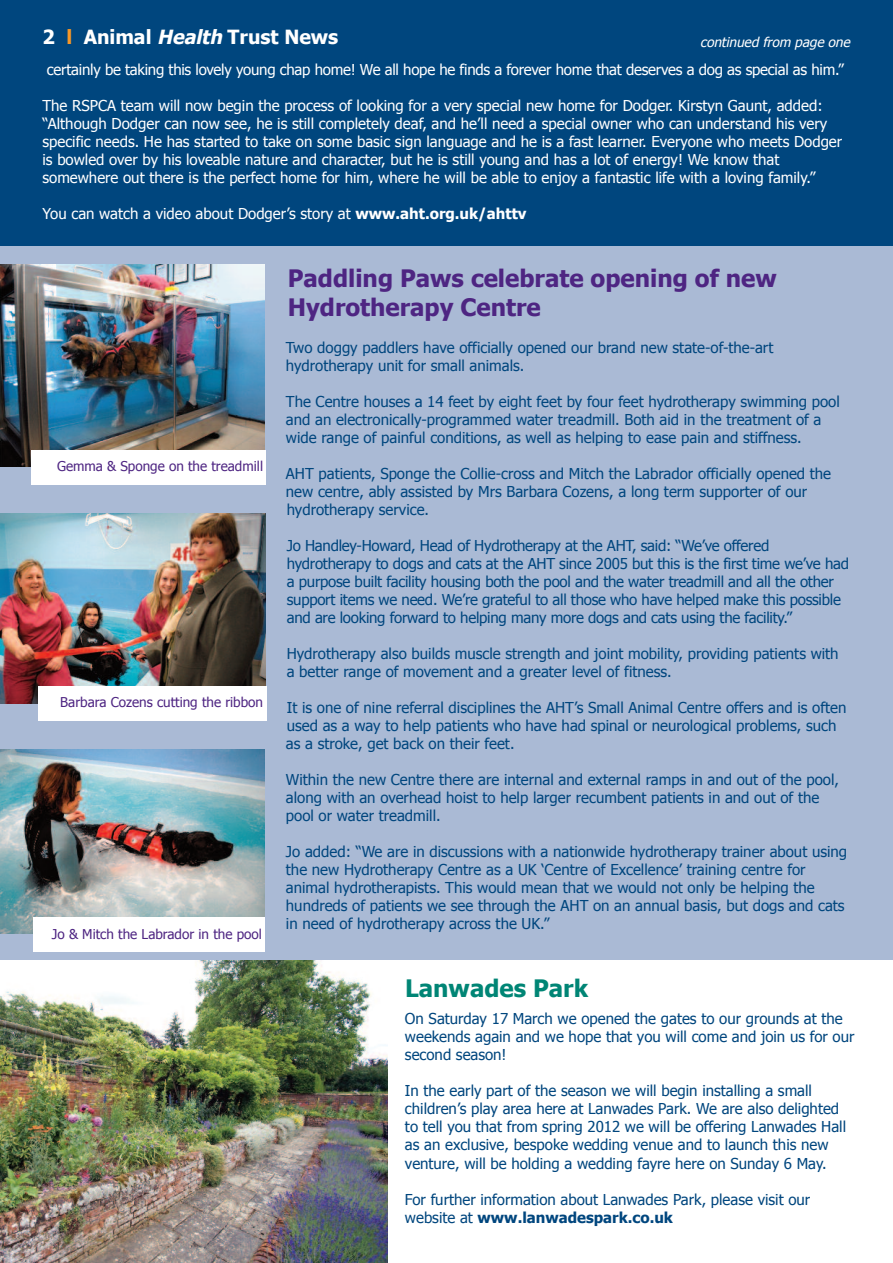
<style>
.page{position:relative;width:893px;height:1263px;background:#fff}
.page>*{position:absolute;margin:0;border:0;box-sizing:border-box;transform-origin:0 0}
.t1{font:700 24px/28.8px "Tahoma";color:#4e2582}
.t2{font:700 24px "Tahoma";color:#008575}
.t3{font:700 19.5px "Tahoma";color:#fff}
.t4{font:15px/18px "Tahoma";color:#00467e}
.t5{font:15px/18px "Tahoma";color:#fff}
.t6{font:13.5px "Tahoma";color:#4e2582}
.t7{font:italic 13.5px "Tahoma";color:#fff}
.s1{color:#f79727}
.s2{font-style:italic}
.s3{font-weight:700}
</style>
<div class="page">
<div style="left:0;top:0;width:893px;height:270px;background:#00467e"></div>
<img style="left:0;top:961px;width:387px;height:302px">
<div style="left:0;top:247px;width:893px;height:713px;background:#aabad5"></div>
<img style="left:0;top:264px;width:265px;height:202px">
<img style="left:0;top:513px;width:266px;height:191px">
<img style="left:0;top:749px;width:265px;height:185px">
<div style="left:32px;top:451px;width:234px;height:34px;background:#fff"></div>
<div style="left:38px;top:686px;width:228px;height:34px;background:#fff"></div>
<div style="left:34px;top:918px;width:231px;height:34px;background:#fff"></div>
<h2 class="t3" style="left:43px;top:24px;width:297px">2 <span class="s1">l</span> Animal <span class="s2">Health</span>Trust News</h2>
<p class="t7" style="left:700px;top:34px;width:154px">continued from page one</p>
<p class="t5" style="left:47px;top:60px;width:798px">certainly be taking this lovely young chap home! We all hope he finds a forever home that deserves a dog as special as him.”</p>
<p class="t5" style="left:43px;top:96px;width:801px">The RSPCA team will now begin the process of looking for a very special new home for Dodger. Kirstyn Gaunt, added: “Although Dodger can now see, he is still completely deaf, and he’ll need a special owner who can understand his very specific needs. He has started to take on some basic sign language and he is a fast learner. Everyone who meets Dodger is bowled over by his loveable nature and character, but he is still young and has a lot of energy! We know that somewhere out there is the perfect home for him, where he will be able to enjoy a fantastic life with a loving family.”</p>
<p class="t5" style="left:43px;top:204px;width:486px">You can watch a video about Dodger’s story at <span class="s3">www.aht.org.uk/ahttv</span></p>
<p class="t6" style="left:57px;top:458px;width:207px">Gemma &amp; Sponge on the treadmill</p>
<p class="t6" style="left:60px;top:694px;width:204px">Barbara Cozens cutting the ribbon</p>
<p class="t6" style="left:52px;top:925px;width:212px">Jo &amp; Mitch the Labrador in the pool</p>
<h1 class="t1" style="left:288px;top:263px;width:491px">Paddling Paws celebrate opening of new<br>Hydrotherapy Centre</h1>
<p class="t4" style="left:286px;top:338px;width:489px">Two doggy paddlers have officially opened our brand new state-of-the-art hydrotherapy unit for small animals.</p>
<p class="t4" style="left:286px;top:392px;width:555px">The Centre houses a 14 feet by eight feet by four feet hydrotherapy swimming pool and an electronically-programmed water treadmill. Both aid in the treatment of a wide range of painful conditions, as well as helping to ease pain and stiffness.</p>
<p class="t4" style="left:286px;top:464px;width:547px">AHT patients, Sponge the Collie-cross and Mitch the Labrador officially opened the new centre, ably assisted by Mrs Barbara Cozens, a long term supporter of our hydrotherapy service.</p>
<p class="t4" style="left:287px;top:536px;width:564px">Jo Handley-Howard, Head of Hydrotherapy at the AHT, said: “We’ve offered hydrotherapy to dogs and cats at the AHT since 2005 but this is the first time we’ve had a purpose built facility housing both the pool and the water treadmill and all the other support items we need. We’re grateful to all those who have helped make this possible and are looking forward to helping many more dogs and cats using the facility.”</p>
<p class="t4" style="left:287px;top:644px;width:553px">Hydrotherapy also builds muscle strength and joint mobility, providing patients with a better range of movement and a greater level of fitness.</p>
<p class="t4" style="left:286px;top:698px;width:562px">It is one of nine referral disciplines the AHT’s Small Animal Centre offers and is often used as a way to help patients who have had spinal or neurological problems, such as a stroke, get back on their feet.</p>
<p class="t4" style="left:286px;top:770px;width:555px">Within the new Centre there are internal and external ramps in and out of the pool, along with an overhead hoist to help larger recumbent patients in and out of the pool or water treadmill.</p>
<p class="t4" style="left:286px;top:842px;width:563px">Jo added: “We are in discussions with a nationwide hydrotherapy trainer about using the new Hydrotherapy Centre as a UK ‘Centre of Excellence’ training centre for animal hydrotherapists. This would mean that we would not only be helping the hundreds of patients we see through the AHT on an annual basis, but dogs and cats in need of hydrotherapy across the UK.”</p>
<h1 class="t2" style="left:405px;top:973px;width:184px">Lanwades Park</h1>
<p class="t4" style="left:405px;top:1009px;width:451px">On Saturday 17 March we opened the gates to our grounds at the weekends again and we hope that you will come and join us for our second season!</p>
<p class="t4" style="left:405px;top:1081px;width:443px">In the early part of the season we will begin installing a small children’s play area here at Lanwades Park. We are also delighted to tell you that from spring 2012 we will be offering Lanwades Hall as an exclusive, bespoke wedding venue and to launch this new venture, will be holding a wedding fayre here on Sunday 6 May.</p>
<p class="t4" style="left:405px;top:1189px;width:407px">For further information about Lanwades Park, please visit our website at <span class="s3">www.lanwadespark.co.uk</span></p>
</div>
